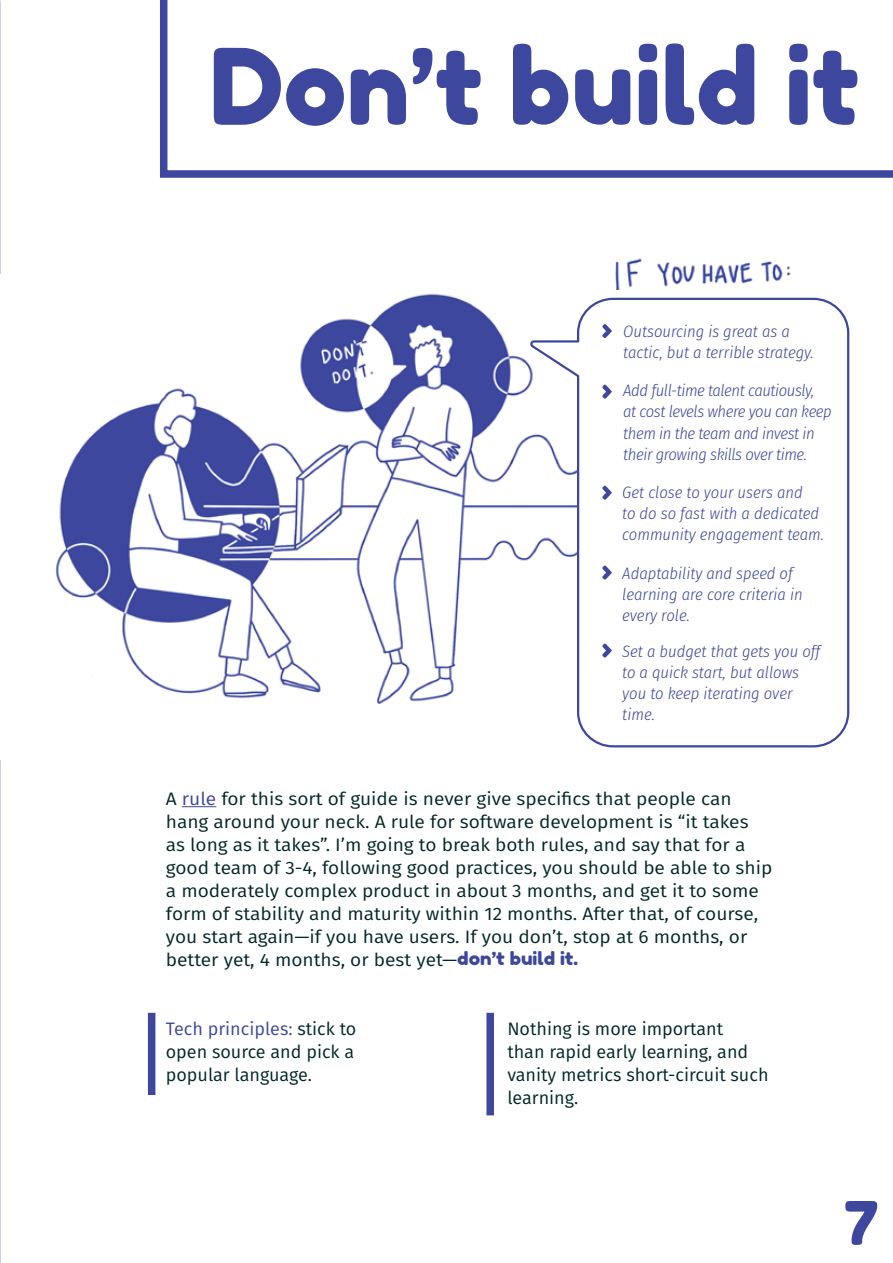
<style>
.page{position:relative;width:893px;height:1263px;background:#fff}
.page>*{position:absolute;margin:0;border:0;box-sizing:border-box;transform-origin:0 0}
.t1{font:105px "Fredoka One";color:#3c479d}
.t2{font:60px "Fredoka One";color:#3c479d}
.t3{font:18px/23.1px "Fira Sans";color:#012626;scale:1.06 1}
.t4{font:18px/23.1px "Fira Sans";color:#012626;text-align:justify}
.t5{font:italic 300 16.5px/21.1px "Fira Sans Condensed";color:#3c479d}
.t6{font:italic 300 16.5px/21.1px "Fira Sans Condensed";letter-spacing:-.025em;color:#3c479d}
.s1{color:#3c479d}
.s2{font-family:"Fredoka One";color:#3c479d}
</style>
<div class="page">
<hr style="left:182px;top:806px;width:34px;height:1px;background:#3c479d">
<img style="left:56px;top:293px;width:473px;height:411px">
<svg style="left:529px;top:297px;width:321px;height:451px"></svg>
<img style="left:615px;top:258px;width:176px;height:32px">
<div style="left:148px;top:1013px;width:7px;height:82px;background:#3c479d"></div>
<div style="left:486px;top:1013px;width:8px;height:102px;background:#3c479d"></div>
<svg style="left:160px;top:0;width:733px;height:178px"></svg>
<svg style="left:602px;top:324px;width:10px;height:14px"></svg>
<svg style="left:602px;top:385px;width:10px;height:14px"></svg>
<svg style="left:602px;top:486px;width:10px;height:14px"></svg>
<svg style="left:602px;top:566px;width:10px;height:14px"></svg>
<svg style="left:602px;top:643px;width:10px;height:15px"></svg>
<div style="left:115px;top:274px;width:162px;height:67px;background:#fff"></div>
<h1 class="t1" style="left:210px;top:23px;width:651px">Don’t build it</h1>
<p class="t5" style="left:623px;top:320px;width:192px">Outsourcing is great as a tactic, but a terrible strategy.</p>
<p class="t6" style="left:623px;top:380px;width:210px">Add full-time talent cautiously,<br>at cost levels where you can keep them in the team and invest in their growing skills over time.</p>
<p class="t5" style="left:622px;top:482px;width:203px">Get close to your users and<br>to do so fast with a dedicated community engagement team.</p>
<p class="t5" style="left:622px;top:562px;width:182px">Adaptability and speed of learning are core criteria in every role.</p>
<p class="t5" style="left:622px;top:640px;width:200px">Set a budget that gets you off to a quick start, but allows you to keep iterating over time.</p>
<p class="t3" style="left:166px;top:787px;width:574px">A <span class="s1">rule</span> for this sort of guide is never give specifics that people can hang around your neck. A rule for software development is “it takes<br>as long as it takes”. I’m going to break both rules, and say that for a good team of 3-4, following good practices, you should be able to ship a moderately complex product in about 3 months, and get it to some form of stability and maturity within 12 months. After that, of course, you start again—if you have users. If you don’t, stop at 6 months, or better yet, 4 months, or best yet—<span class="s2">don’t build it.</span></p>
<p class="t4" style="left:166px;top:1017px;width:192px"><span class="s1">Tech principles:</span> stick to open source and pick a popular language.</p>
<p class="t4" style="left:507px;top:1017px;width:263px;text-align:left">Nothing is more important<br>than rapid early learning, and vanity metrics short-circuit such learning.</p>
<h2 class="t2" style="left:844px;top:1186px;width:35px">7</h2>
</div>
